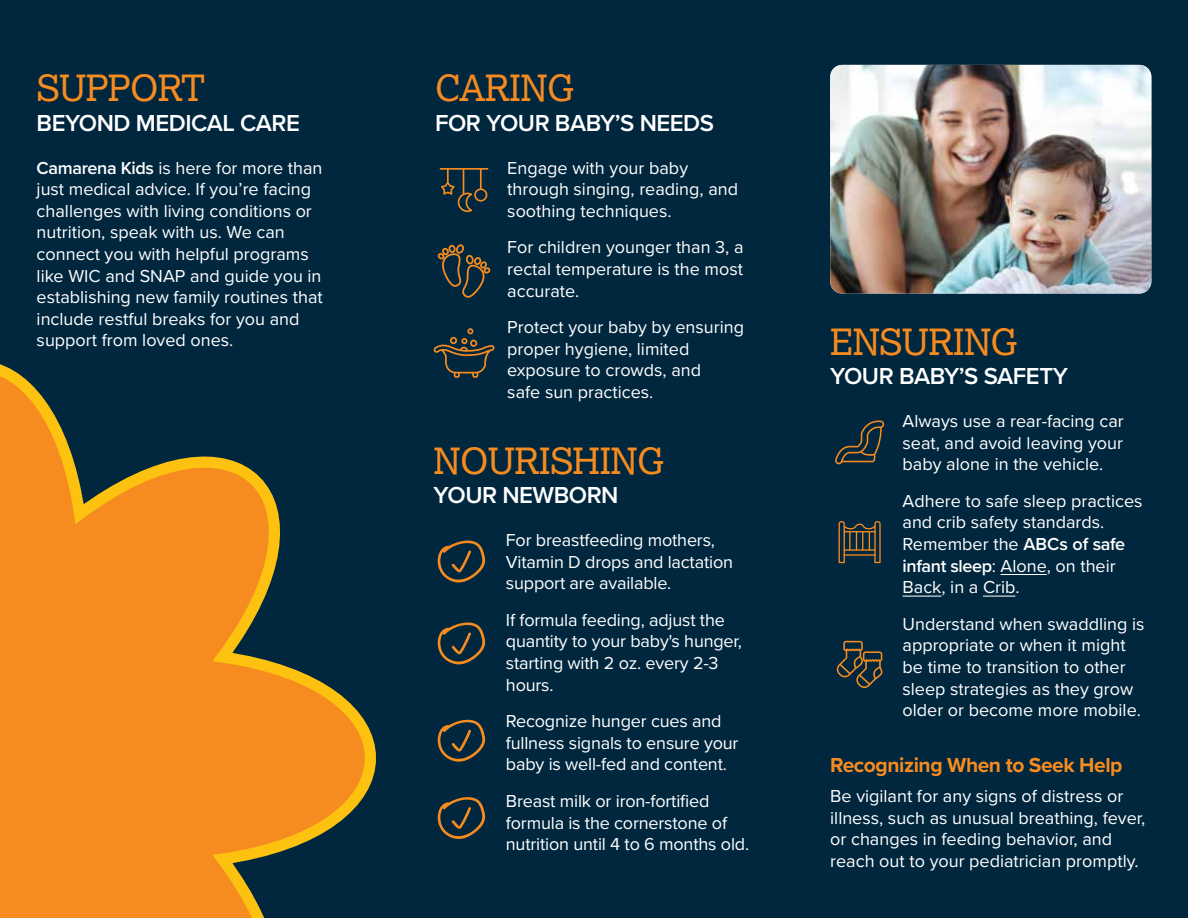
<style>
.page{position:relative;width:1188px;height:918px;background:#00273e}
.page>*{position:absolute;margin:0;border:0;box-sizing:border-box;transform-origin:0 0}
.t1{font:36px "Lexia";letter-spacing:-.02em;color:#f68b1f}
.t2{font:600 24px "Proxima Nova";letter-spacing:-.02em;color:#fff}
.t3{font:700 21px "Proxima Nova";letter-spacing:-.02em;color:#f68b1f}
.t4{font:18px/21.6px "Proxima Nova";color:#fff}
.s1{font-weight:600}
</style>
<div class="page">
<svg style="left:0;top:364px;width:376px;height:554px"></svg>
<hr style="left:1001px;top:574px;width:46px;height:1px;background:#fff">
<hr style="left:903px;top:596px;width:39px;height:1px;background:#fff">
<hr style="left:983px;top:596px;width:32px;height:1px;background:#fff">
<svg style="left:835px;top:420px;width:49px;height:44px"></svg>
<svg style="left:836px;top:641px;width:47px;height:47px"></svg>
<svg style="left:839px;top:521px;width:42px;height:42px"></svg>
<hr style="left:844px;top:531px;width:32px;height:1px;background:#f68b1f">
<hr style="left:844px;top:549px;width:32px;height:2px;background:#f68b1f">
<hr style="left:844px;top:554px;width:32px;height:2px;background:#f68b1f">
<img style="left:830px;top:65px;width:321px;height:229px">
<svg style="left:438px;top:541px;width:47px;height:41px"></svg>
<svg style="left:438px;top:622px;width:47px;height:42px"></svg>
<svg style="left:438px;top:720px;width:47px;height:42px"></svg>
<svg style="left:438px;top:797px;width:47px;height:42px"></svg>
<svg style="left:440px;top:168px;width:48px;height:44px"></svg>
<svg style="left:433px;top:328px;width:62px;height:50px"></svg>
<svg style="left:437px;top:244px;width:54px;height:54px"></svg>
<h1 class="t1" style="left:37px;top:66px;width:170px">SUPPORT</h1>
<h2 class="t2" style="left:37px;top:105px;width:265px">BEYOND MEDICAL CARE</h2>
<p class="t4" style="left:37px;top:156px;width:288px"><span class="s1">Camarena Kids</span> is here for more than just medical advice. If you’re facing challenges with living conditions or nutrition, speak with us. We can connect you with helpful programs like WIC and SNAP and guide you in establishing new family routines that include restful breaks for you and support from loved ones.</p>
<h1 class="t1" style="left:435px;top:66px;width:141px">CARING</h1>
<h2 class="t2" style="left:435px;top:105px;width:281px">FOR YOUR BABY’S NEEDS</h2>
<p class="t4" style="left:507px;top:156px;width:232px">Engage with your baby through singing, reading, and soothing techniques.</p>
<p class="t4" style="left:507px;top:236px;width:238px;text-align:justify">For children younger than 3, a rectal temperature is the most accurate.</p>
<p class="t4" style="left:507px;top:316px;width:238px">Protect your baby by ensuring proper hygiene, limited exposure to crowds, and<br>safe sun practices.</p>
<h1 class="t1" style="left:434px;top:438px;width:232px">NOURISHING</h1>
<h2 class="t2" style="left:434px;top:477px;width:186px">YOUR NEWBORN</h2>
<p class="t4" style="left:506px;top:528px;width:229px">For breastfeeding mothers,<br>Vitamin D drops and lactation support are available.</p>
<p class="t4" style="left:506px;top:608px;width:238px">If formula feeding, adjust the quantity to your baby's hunger, starting with 2 oz. every 2-3 hours.</p>
<p class="t4" style="left:506px;top:710px;width:234px">Recognize hunger cues and fullness signals to ensure your baby is well-fed and content.</p>
<p class="t4" style="left:506px;top:789px;width:245px">Breast milk or iron-fortified formula is the cornerstone of nutrition until 4 to 6 months old.</p>
<h1 class="t1" style="left:830px;top:319px;width:189px">ENSURING</h1>
<h2 class="t2" style="left:830px;top:358px;width:239px">YOUR BABY’S SAFETY</h2>
<p class="t4" style="left:903px;top:409px;width:223px;text-align:justify">Always use a rear-facing car seat, and avoid leaving your baby alone in the vehicle.</p>
<p class="t4" style="left:903px;top:489px;width:242px">Adhere to safe sleep practices and crib safety standards.<br>Remember the <span class="s1">ABCs of safe infant sleep</span>: Alone, on their<br>Back, in a Crib.</p>
<p class="t4" style="left:903px;top:612px;width:244px">Understand when swaddling is appropriate or when it might be time to transition to other sleep strategies as they grow older or become more mobile.</p>
<p class="t3" style="left:830px;top:749px;width:294px">Recognizing When to Seek Help</p>
<p class="t4" style="left:830px;top:784px;width:317px">Be vigilant for any signs of distress or illness, such as unusual breathing, fever, or changes in feeding behavior, and reach out to your pediatrician promptly.</p>
</div>
